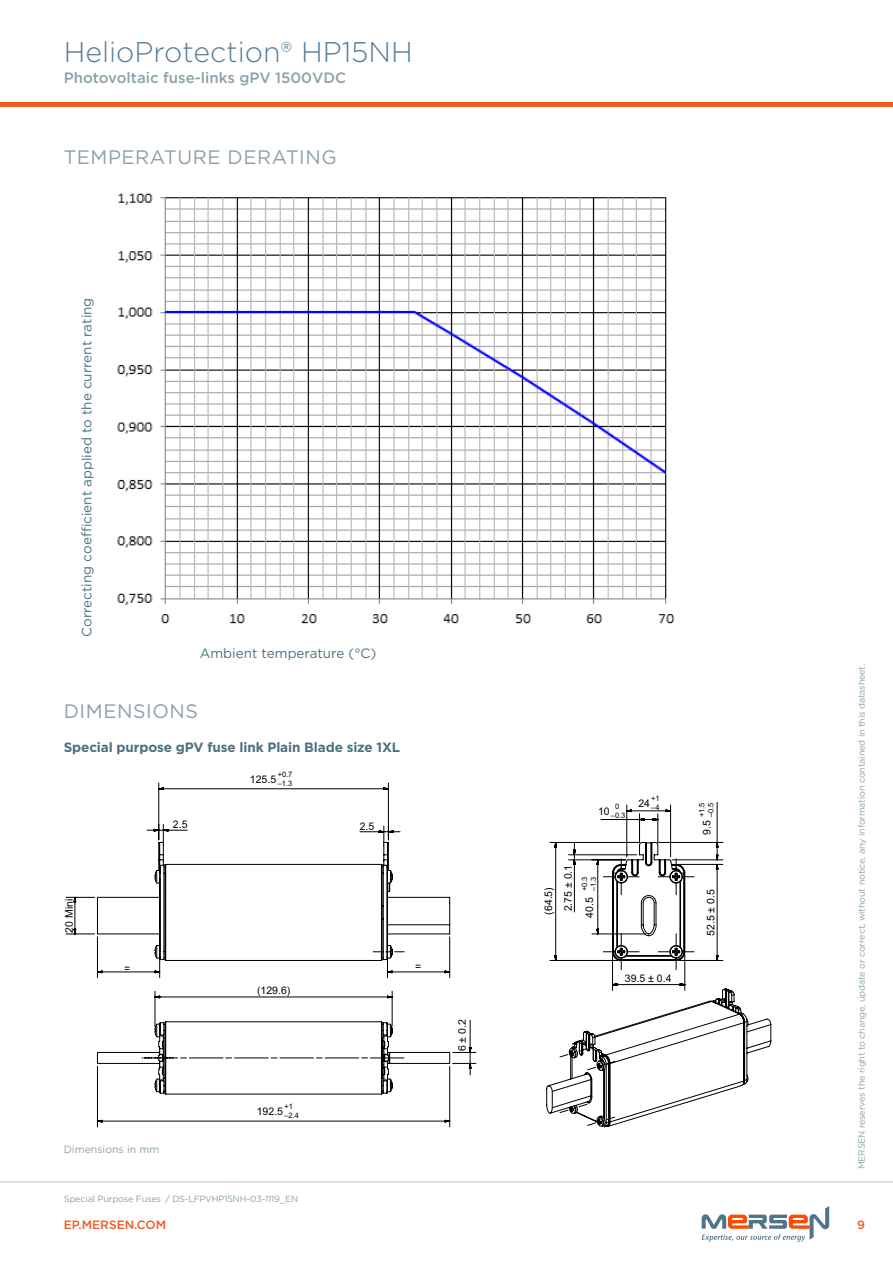
<style>
.page{position:relative;width:893px;height:1263px;background:#fff}
.page>*{position:absolute;margin:0;border:0;box-sizing:border-box;transform-origin:0 0}
.t1{font:300 28.5px "Gotham";color:#587d98}
.t2{font:19.5px "Gotham";letter-spacing:.03em;color:#8ba1a9}
.t3{font:500 15px "Gotham";color:#8ba1a9}
.t4{font:13.5px "Gotham";color:#4c7080}
.t5{font:700 13.5px "Gotham";letter-spacing:-.01em;color:#4c7080}
.t6{font:500 12px "Gotham";color:#f15a22}
.t7{font:10.5px/19.6px "Arial";color:#000}
.t8{font:10.5px "Gotham";color:#8ba1a9}
.t9{font:9px "Gotham";letter-spacing:-.015em;color:#8ba1a9}
.t10{font:7.5px/9px "Arial";color:#000}
</style>
<div class="page">
<hr style="left:0;top:102px;width:893px;height:4px;background:#f15a22">
<hr style="left:0;top:1181px;width:893px;height:1px;background:#bec8cd">
<svg style="left:702px;top:1206px;width:127px;height:36px"></svg>
<img style="left:117px;top:193px;width:558px;height:431px">
<svg style="left:66px;top:783px;width:705px;height:344px"></svg>
<svg style="left:97px;top:841px;width:589px;height:120px"></svg>
<svg style="left:603px;top:858px;width:120px;height:133px"></svg>
<h1 class="t1" style="left:64px;top:34px;width:350px">HelioProtection® HP15NH</h1>
<h3 class="t3" style="left:64px;top:68px;width:284px">Photovoltaic fuse-links gPV 1500VDC</h3>
<h2 class="t2" style="left:64px;top:145px;width:274px">TEMPERATURE DERATING</h2>
<h3 class="t4" style="left:78px;top:637px;width:341px;rotate:-90deg">Correcting coefficient applied to the current rating</h3>
<h3 class="t4" style="left:200px;top:645px;width:178px">Ambient temperature (°C)</h3>
<h2 class="t2" style="left:64px;top:699px;width:136px">DIMENSIONS</h2>
<h3 class="t5" style="left:64px;top:738px;width:338px">Special purpose gPV fuse link Plain Blade size 1XL</h3>
<p class="t7" style="left:250px;top:770px;width:28px">125.5</p>
<p class="t10" style="left:278px;top:770px;width:16px">+0.7 –1.3</p>
<p class="t7" style="left:173px;top:814px;width:16px">2.5</p>
<p class="t7" style="left:360px;top:816px;width:16px">2.5</p>
<p class="t7" style="left:59px;top:933px;width:35px;rotate:-90deg">20 Mini</p>
<p class="t7" style="left:124px;top:959px;width:8px">=</p>
<p class="t7" style="left:257px;top:980px;width:35px">(129.6)</p>
<p class="t7" style="left:415px;top:957px;width:8px">=</p>
<p class="t8" style="left:64px;top:1142px;width:97px">Dimensions in mm</p>
<p class="t7" style="left:257px;top:1102px;width:28px">192.5</p>
<p class="t10" style="left:284px;top:1102px;width:16px">+1 –2.4</p>
<p class="t7" style="left:453px;top:1051px;width:34px;rotate:-90deg">6 ± 0.2</p>
<p class="t7" style="left:598px;top:801px;width:13px">10</p>
<p class="t10" style="left:611px;top:801px;width:16px;text-align:center">0 –0.3</p>
<p class="t7" style="left:638px;top:793px;width:13px">24</p>
<p class="t10" style="left:651px;top:794px;width:10px">+1 –4</p>
<p class="t7" style="left:539px;top:915px;width:51px;rotate:-90deg">(64.5)<br>2.75 ± 0.1</p>
<p class="t10" style="left:580px;top:891px;width:16px;rotate:-90deg">+0.3 –1.3</p>
<p class="t7" style="left:580px;top:918px;width:22px;rotate:-90deg">40.5</p>
<p class="t7" style="left:625px;top:968px;width:48px">39.5 ± 0.4</p>
<p class="t10" style="left:697px;top:817px;width:16px;rotate:-90deg">+1.5 –0.5</p>
<p class="t7" style="left:697px;top:835px;width:16px;rotate:-90deg">9.5</p>
<p class="t7" style="left:701px;top:936px;width:48px;rotate:-90deg">52.5 ± 0.5</p>
<p class="t9" style="left:856px;top:1169px;width:507px;rotate:-90deg">MERSEN reserves the right to change, update or correct, without notice, any information contained in this datasheet.</p>
<p class="t9" style="left:64px;top:1193px;width:236px">Special Purpose Fuses / DS-LFPVHP15NH-03-1119_EN</p>
<h3 class="t6" style="left:64px;top:1217px;width:104px">EP.MERSEN.COM</h3>
<h3 class="t6" style="left:857px;top:1217px;width:9px">9</h3>
</div>
